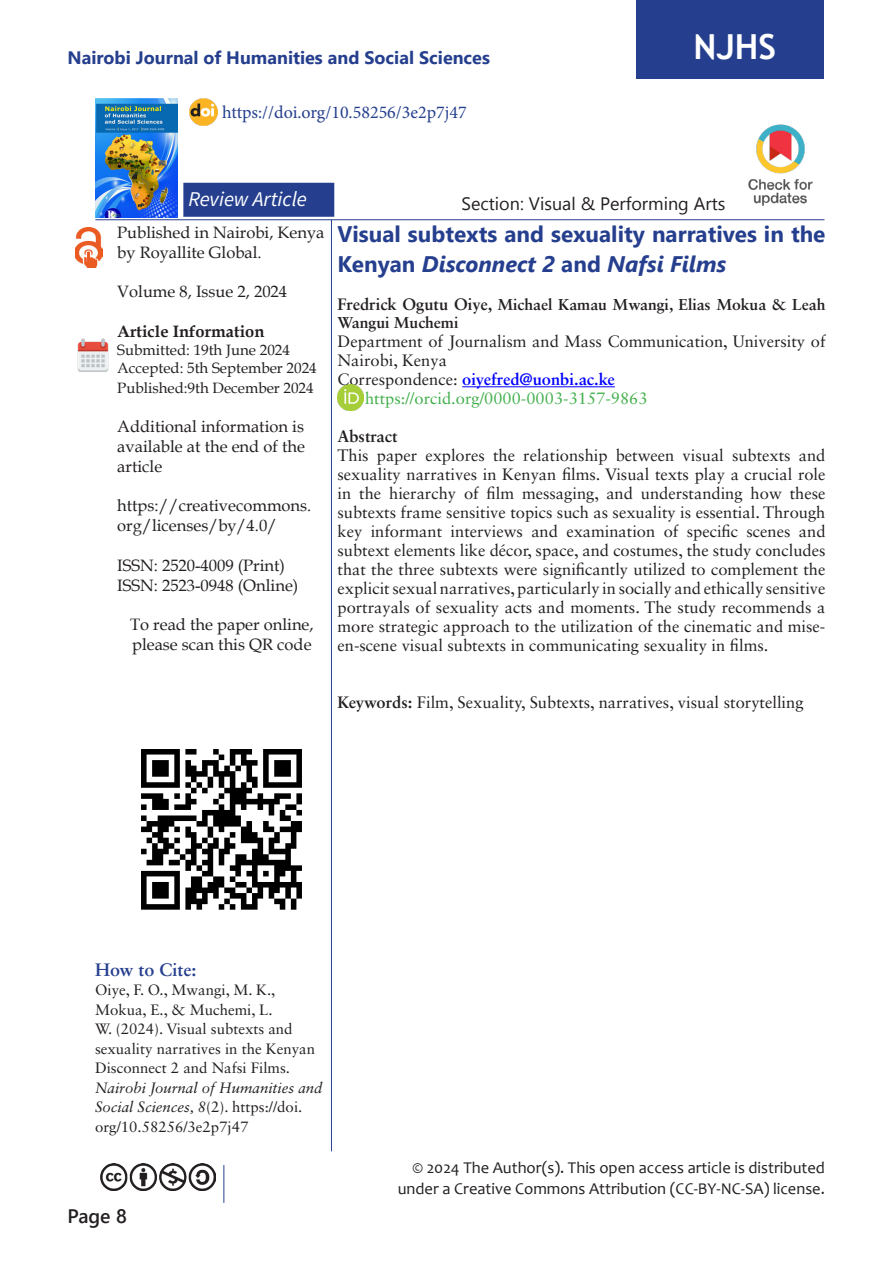
<style>
.page{position:relative;width:893px;height:1263px;background:#fff}
.page>*{position:absolute;margin:0;border:0;box-sizing:border-box;transform-origin:0 0}
.t1{font:700 34.5px "Trebuchet MS";color:#fff}
.t2{font:700 22.5px/30px "Segoe UI";color:#253f8e}
.t3{font:italic 21px "Source Sans Variable";letter-spacing:.025em;color:#fff}
.t4{font:600 19.5px "Segoe UI";color:#231f20}
.t5{font:700 18px "Segoe UI";color:#253f8e}
.t6{font:18px "Minion Pro";color:#253f8e}
.t7{font:18px "Gadugi";color:#231f20}
.t8{font:700 18px "Sabon LT Std";color:#253f8e}
.t9{font:16.5px/19px "Sabon LT Std";color:#231f20}
.t10{font:16.5px/19.8px "Book Antiqua";color:#231f20}
.t11{font:16.5px/21px "Candara";color:#231f20;text-align:right}
.t12{font:16.5px "Sabon LT Std";color:#40ae49}
.t13{font:700 16.5px "Sabon LT Std";color:#00f}
.t14{font:700 16.5px "Book Antiqua";color:#231f20}
.t15{font:700 16.5px "Sabon LT Std";color:#231f20}
.t16{font:700 15.75px/18.1px "Sabon LT Std";color:#231f20}
.t17{font:15px/19.5px "Sabon LT Std";color:#231f20}
.t18{font:15px "Book Antiqua";color:#231f20}
.s1{font-style:italic}
.s2{font-size:16.5px}
.s3{font-weight:400;color:#231f20}
.s4{font-weight:700}
</style>
<div class="page">
<hr style="left:462px;top:386px;width:153px;height:1px;background:#00f">
<img style="left:77px;top:338px;width:32px;height:34px">
<img style="left:748px;top:124px;width:65px;height:82px">
<img style="left:75px;top:227px;width:27px;height:40px">
<img style="left:95px;top:98px;width:83px;height:119px">
<div style="left:636px;top:0;width:187px;height:79px;background:#253f8e"></div>
<hr style="left:331px;top:220px;width:1px;height:931px;background:#253f8e">
<div style="left:183px;top:183px;width:151px;height:34px;background:#253f8e;border:2px solid #253f8e"></div>
<img style="left:101px;top:1163px;width:114px;height:28px">
<hr style="left:224px;top:1165px;width:1px;height:38px;background:#253f8e">
<img style="left:190px;top:98px;width:27px;height:28px">
<img style="left:141px;top:749px;width:161px;height:161px">
<hr style="left:95px;top:219px;width:729px;height:1px;background:#253f8e">
<img style="left:338px;top:384px;width:25px;height:26px">
<p class="t5" style="left:68px;top:41px;width:424px">Nairobi Journal of Humanities and Social Sciences</p>
<p class="t6" style="left:222px;top:100px;width:246px">https://doi.org/10.58256/3e2p7j47</p>
<p class="t1" style="left:693px;top:25px;width:84px">NJHS</p>
<p class="t3" style="left:188px;top:186px;width:120px">Review Article</p>
<p class="t10" style="left:117px;top:222px;width:209px">Published in Nairobi, Kenya by Royallite Global.</p>
<p class="t10" style="left:117px;top:281px;width:171px">Volume 8, Issue 2, 2024</p>
<p class="t14" style="left:117px;top:320px;width:149px">Article Information</p>
<p class="t18" style="left:117px;top:339px;width:174px">Submitted: 19th June 2024</p>
<p class="t18" style="left:117px;top:357px;width:201px">Accepted: 5th September 2024</p>
<p class="t18" style="left:117px;top:377px;width:198px">Published:9th December 2024</p>
<p class="t10" style="left:117px;top:416px;width:189px;text-align:justify">Additional information is available at the end of the article</p>
<p class="t10" style="left:117px;top:495px;width:196px">https://creativecommons. org/licenses/by/4.0/</p>
<p class="t10" style="left:117px;top:555px;width:169px">ISSN: 2520-4009 (Print)</p>
<p class="t10" style="left:117px;top:575px;width:183px">ISSN: 2523-0948 (Online)</p>
<p class="t10" style="left:130px;top:614px;width:185px">To read the paper online, please scan this QR code</p>
<p class="t7" style="left:461px;top:193px;width:265px">Section: Visual &amp; Performing Arts</p>
<p class="t2" style="left:338px;top:217px;width:489px">Visual subtexts and sexuality narratives in the<br>Kenyan <span class="s1">Disconnect 2</span> and <span class="s1">Nafsi Films</span></p>
<p class="t16" style="left:338px;top:295px;width:489px"><span class="s2">Fredrick Ogutu Oiye,</span> Michael Kamau Mwangi, Elias Mokua &amp; Leah<br>Wangui Muchemi</p>
<p class="t9" style="left:338px;top:332px;width:489px">Department of Journalism and Mass Communication, University of<br>Nairobi, Kenya</p>
<p class="t13" style="left:338px;top:369px;width:279px"><span class="s3">Correspondence:</span> oiyefred@uonbi.ac.ke</p>
<p class="t12" style="left:365px;top:389px;width:284px">https://orcid.org/0000-0003-3157-9863</p>
<p class="t15" style="left:338px;top:426px;width:61px">Abstract</p>
<p class="t9" style="left:338px;top:446px;width:489px;text-align:justify">This paper explores the relationship between visual subtexts and sexuality narratives in Kenyan films. Visual texts play a crucial role in the hierarchy of film messaging, and understanding how these subtexts frame sensitive topics such as sexuality is essential. Through key informant interviews and examination of specific scenes and subtext elements like décor, space, and costumes, the study concludes that the three subtexts were significantly utilized to complement the explicit sexual narratives, particularly in socially and ethically sensitive portrayals of sexuality acts and moments. The study recommends a more strategic approach to the utilization of the cinematic and mise&shy;en-scene visual subtexts in communicating sexuality in films.</p>
<p class="t9" style="left:338px;top:692px;width:468px"><span class="s4">Keywords:</span> Film, Sexuality, Subtexts, narratives, visual storytelling</p>
<p class="t8" style="left:95px;top:958px;width:103px">How to Cite:</p>
<p class="t17" style="left:95px;top:980px;width:229px">Oiye, F. O., Mwangi, M. K.,<br>Mokua, E., &amp; Muchemi, L.<br>W. (2024). Visual subtexts and sexuality narratives in the Kenyan<br>Disconnect 2 and Nafsi Films.<br><span class="s1">Nairobi Journal of Humanities and<br>Social Sciences, 8</span>(2). https://doi. org/10.58256/3e2p7j47</p>
<p class="t4" style="left:68px;top:1198px;width:61px">Page 8</p>
<p class="t11" style="left:398px;top:1157px;width:429px">© 2024 The Author(s). This open access article is distributed under a Creative Commons Attribution (CC-BY-NC-SA) license.</p>
</div>
